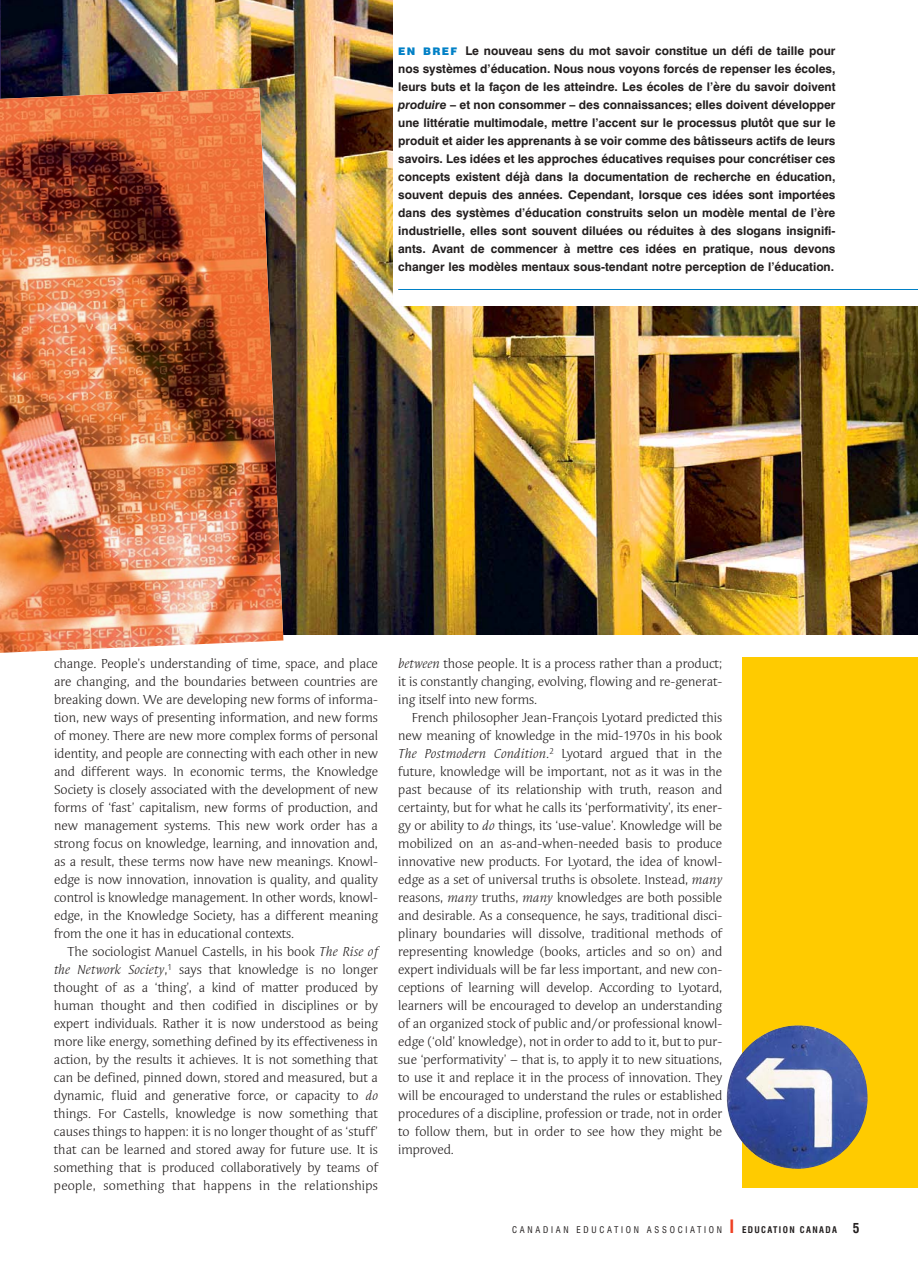
<style>
.page{position:relative;width:918px;height:1269px;background:#fff}
.page>*{position:absolute;margin:0;border:0;box-sizing:border-box;transform-origin:0 0}
.t1{font:13.5px/18px "Syndor ITC";color:#231f1f;text-align:justify}
.t2{font:700 12px/18px "Swiss 721 BT";color:#231f1f;text-align:justify}
.t3{font:condensed 9px "Swiss 721 BT";letter-spacing:.3em;color:#231f1f}
.s1{font-weight:900;font-size:10.5px;color:#0080c6}
.s2{font-style:italic}
.s3{font-weight:700;font-size:18px;color:#ef4023}
.s4{font-weight:700}
.s5{font-weight:700;font-size:13.5px}
</style>
<div class="page">
<div style="left:742px;top:657px;width:176px;height:531px;background:#ffcb00"></div>
<img style="left:1px;top:0;width:917px;height:634px">
<img style="left:0;top:0;width:1px;height:612px">
<div style="left:394px;top:0;width:524px;height:306px;background:#fff"></div>
<hr style="left:398px;top:289px;width:520px;height:1px;background:#0080c6">
<img style="left:0;top:88px;width:283px;height:565px">
<img style="left:727px;top:1025px;width:141px;height:144px">
<p class="t2" style="left:398px;top:43px;width:439px"><span class="s1">EN BREF</span> Le nouveau sens du mot savoir constitue un défi de taille pour nos systèmes d’éducation. Nous nous voyons forcés de repenser les écoles, leurs buts et la façon de les atteindre. Les écoles de l’ère du savoir doivent <span class="s2">produire</span> – et non consommer – des connaissances; elles doivent développer une littératie multimodale, mettre l’accent sur le processus plutôt que sur le produit et aider les apprenants à se voir comme des bâtisseurs actifs de leurs savoirs. Les idées et les approches éducatives requises pour concrétiser ces concepts existent déjà dans la documentation de recherche en éducation, souvent depuis des années. Cependant, lorsque ces idées sont importées dans des systèmes d’éducation construits selon un modèle mental de l’ère industrielle, elles sont souvent diluées ou réduites à des slogans insignifi&shy;ants. Avant de commencer à mettre ces idées en pratique, nous devons changer les modèles mentaux sous-tendant notre perception de l’éducation.</p>
<p class="t1" style="left:54px;top:656px;width:326px">change. People’s understanding of time, space, and place are changing, and the boundaries between countries are breaking down. We are developing new forms of informa&shy;tion, new ways of presenting information, and new forms of money. There are new more complex forms of personal identity, and people are connecting with each other in new and different ways. In economic terms, the Knowledge Society is closely associated with the development of new forms of ‘fast’ capitalism, new forms of production, and new management systems. This new work order has a strong focus on knowledge, learning, and innovation and, as a result, these terms now have new meanings. Knowl&shy;edge is now innovation, innovation is quality, and quality control is knowledge management. In other words, knowl&shy;edge, in the Knowledge Society, has a different meaning from the one it has in educational contexts.</p>
<p class="t1" style="left:54px;top:944px;width:326px;text-indent:14px">The sociologist Manuel Castells, in his book <span class="s2">The Rise of the Network Society</span>,<sup>1</sup> says that knowledge is no longer thought of as a ‘thing’, a kind of matter produced by human thought and then codified in disciplines or by expert individuals. Rather it is now understood as being more like energy, something defined by its effectiveness in action, by the results it achieves. It is not something that can be defined, pinned down, stored and measured, but a dynamic, fluid and generative force, or capacity to <span class="s2">do </span>things. For Castells, knowledge is now something that causes things to happen: it is no longer thought of as ‘stuff’ that can be learned and stored away for future use. It is something that is produced collaboratively by teams of people, something that happens in the relationships</p>
<p class="t1" style="left:398px;top:656px;width:326px"><span class="s2">between</span> those people. It is a process rather than a product; it is constantly changing, evolving, flowing and re-generat&shy;ing itself into new forms.</p>
<p class="t1" style="left:398px;top:710px;width:326px;text-indent:14px">French philosopher Jean-François Lyotard predicted this new meaning of knowledge in the mid-1970s in his book <span class="s2">The Postmodern Condition</span>.<sup>2</sup> Lyotard argued that in the future, knowledge will be important, not as it was in the past because of its relationship with truth, reason and certainty, but for what he calls its ‘performativity’, its ener&shy;gy or ability to <span class="s2">do</span> things, its ‘use-value’. Knowledge will be mobilized on an as-and-when-needed basis to produce innovative new products. For Lyotard, the idea of knowl&shy;edge as a set of universal truths is obsolete. Instead, <span class="s2">many </span>reasons, <span class="s2">many</span> truths, <span class="s2">many</span> knowledges are both possible and desirable. As a consequence, he says, traditional disci&shy;plinary boundaries will dissolve, traditional methods of representing knowledge (books, articles and so on) and expert individuals will be far less important, and new con&shy;ceptions of learning will develop. According to Lyotard, learners will be encouraged to develop an understanding of an organized stock of public and/or professional knowl&shy;edge (‘old’ knowledge), not in order to add to it, but to pur&shy;sue ‘performativity’ – that is, to apply it to new situations, to use it and replace it in the process of innovation. They will be encouraged to understand the rules or established procedures of a discipline, profession or trade, not in order to follow them, but in order to see how they might be improved.</p>
<p class="t3" style="left:512px;top:1227px;width:349px">CANADIAN EDUCATION ASSOCIATION <span class="s3">I</span> <span class="s4">EDUCATION CANADA</span> <span class="s5">5</span></p>
</div>
